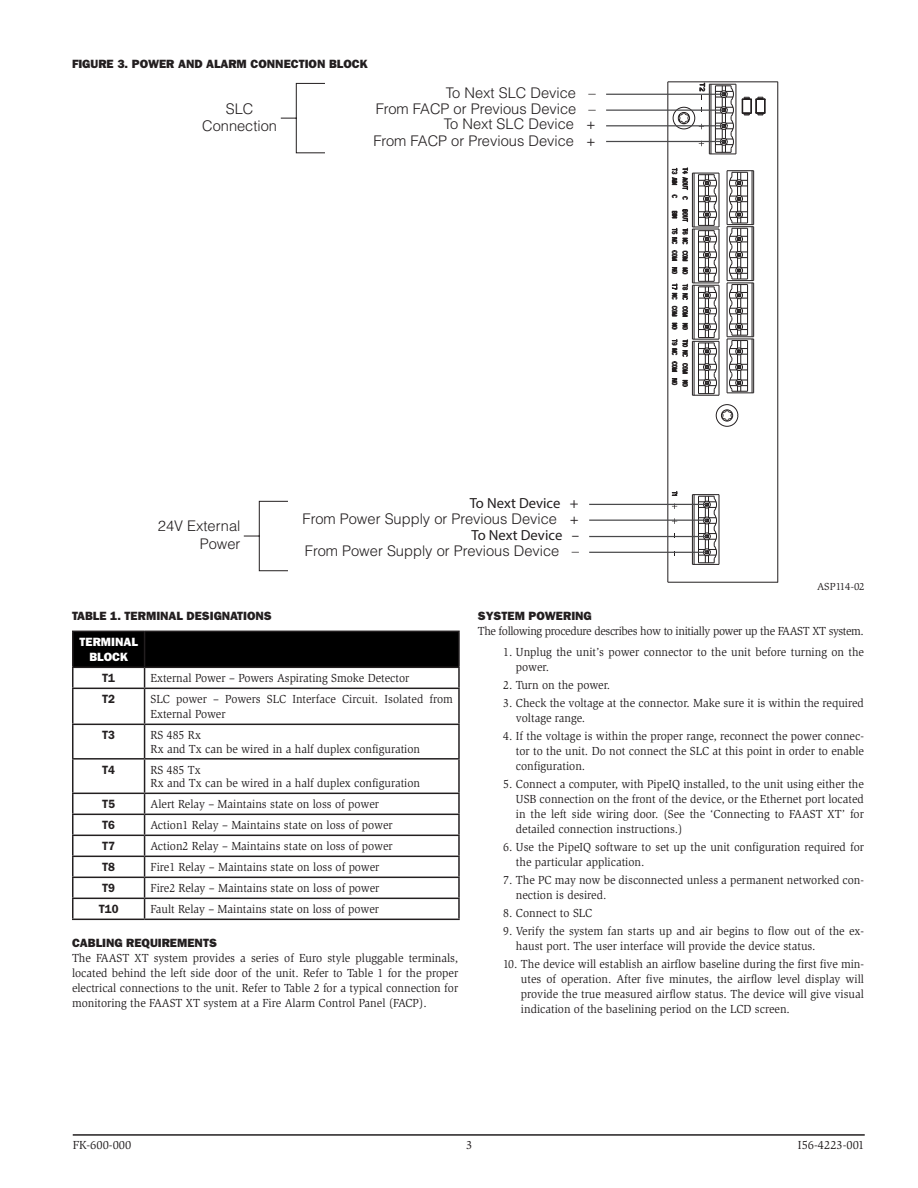
<style>
.page{position:relative;width:918px;height:1188px;background:#fff}
.page>*{position:absolute;margin:0;border:0;box-sizing:border-box;transform-origin:0 0}
.t1{font:300 14.7px/17.5px "Helvetica LT Std";color:#221e1f;text-align:right}
.t2{font:14.7px "Myriad Pro";color:#221e1f}
.t3{font:12px/15px "Slimbach";color:#231f20;scale:.95 1}
.t4{font:800 12px "Franklin Gothic";color:#231f20}
.t5{font:12px "Slimbach";letter-spacing:-.03em;color:#231f20;scale:.95 1}
.t6{font:12px "Slimbach";color:#231f20}
.t7{font:600 12px "Franklin Gothic";color:#231f20;scale:.95 1}
.t8{font:800 12px/15px "Franklin Gothic";color:#fff;text-align:center}
.t9{font:10.5px "Slimbach";color:#231f20}
</style>
<div class="page">
<hr style="left:72px;top:631px;width:73px;height:1px;background:#231f20">
<hr style="left:72px;top:632px;width:2px;height:35px;background:#231f20">
<hr style="left:145px;top:631px;width:315px;height:1px;background:#231f20">
<hr style="left:458px;top:632px;width:2px;height:35px;background:#231f20">
<hr style="left:72px;top:667px;width:73px;height:1px;background:#231f20">
<hr style="left:72px;top:668px;width:2px;height:20px;background:#231f20">
<hr style="left:145px;top:667px;width:315px;height:1px;background:#231f20">
<svg style="left:73px;top:631px;width:386px;height:57px"></svg>
<hr style="left:458px;top:668px;width:2px;height:20px;background:#231f20">
<hr style="left:72px;top:688px;width:73px;height:1px;background:#231f20">
<hr style="left:72px;top:689px;width:2px;height:35px;background:#231f20">
<hr style="left:145px;top:688px;width:315px;height:1px;background:#231f20">
<hr style="left:144px;top:689px;width:1px;height:35px;background:#231f20">
<hr style="left:458px;top:689px;width:2px;height:35px;background:#231f20">
<hr style="left:72px;top:724px;width:73px;height:1px;background:#231f20">
<hr style="left:72px;top:725px;width:2px;height:33px;background:#231f20">
<hr style="left:145px;top:724px;width:315px;height:1px;background:#231f20">
<hr style="left:144px;top:725px;width:1px;height:33px;background:#231f20">
<hr style="left:458px;top:725px;width:2px;height:33px;background:#231f20">
<hr style="left:72px;top:758px;width:73px;height:2px;background:#231f20">
<hr style="left:72px;top:760px;width:2px;height:33px;background:#231f20">
<hr style="left:145px;top:758px;width:315px;height:2px;background:#231f20">
<hr style="left:144px;top:760px;width:1px;height:33px;background:#231f20">
<hr style="left:458px;top:760px;width:2px;height:33px;background:#231f20">
<hr style="left:72px;top:793px;width:73px;height:1px;background:#231f20">
<hr style="left:72px;top:794px;width:2px;height:20px;background:#231f20">
<hr style="left:145px;top:793px;width:315px;height:1px;background:#231f20">
<hr style="left:458px;top:794px;width:2px;height:20px;background:#231f20">
<hr style="left:72px;top:814px;width:73px;height:1px;background:#231f20">
<hr style="left:72px;top:815px;width:2px;height:20px;background:#231f20">
<hr style="left:145px;top:814px;width:315px;height:1px;background:#231f20">
<hr style="left:458px;top:815px;width:2px;height:20px;background:#231f20">
<hr style="left:72px;top:835px;width:73px;height:1px;background:#231f20">
<hr style="left:72px;top:836px;width:2px;height:20px;background:#231f20">
<hr style="left:145px;top:835px;width:315px;height:1px;background:#231f20">
<hr style="left:458px;top:836px;width:2px;height:20px;background:#231f20">
<hr style="left:72px;top:856px;width:73px;height:1px;background:#231f20">
<hr style="left:72px;top:857px;width:2px;height:20px;background:#231f20">
<hr style="left:145px;top:856px;width:315px;height:1px;background:#231f20">
<hr style="left:458px;top:857px;width:2px;height:20px;background:#231f20">
<hr style="left:72px;top:877px;width:73px;height:1px;background:#231f20">
<hr style="left:72px;top:878px;width:2px;height:20px;background:#231f20">
<hr style="left:145px;top:877px;width:315px;height:1px;background:#231f20">
<hr style="left:458px;top:878px;width:2px;height:20px;background:#231f20">
<hr style="left:72px;top:898px;width:73px;height:1px;background:#231f20">
<hr style="left:72px;top:899px;width:2px;height:20px;background:#231f20">
<hr style="left:145px;top:898px;width:315px;height:1px;background:#231f20">
<svg style="left:144px;top:794px;width:1px;height:125px"></svg>
<hr style="left:458px;top:899px;width:2px;height:20px;background:#231f20">
<hr style="left:72px;top:919px;width:73px;height:1px;background:#231f20">
<hr style="left:145px;top:919px;width:315px;height:1px;background:#231f20">
<hr style="left:73px;top:1134px;width:792px;height:2px;background:#231f20">
<svg style="left:752px;top:82px;width:26px;height:477px"></svg>
<svg style="left:667px;top:82px;width:85px;height:501px"></svg>
<hr style="left:606px;top:94px;width:118px;height:1px;background:#49494b">
<hr style="left:606px;top:110px;width:118px;height:1px;background:#49494b">
<hr style="left:606px;top:125px;width:118px;height:1px;background:#49494b">
<hr style="left:606px;top:141px;width:118px;height:1px;background:#49494b">
<svg style="left:280px;top:83px;width:45px;height:71px"></svg>
<hr style="left:589px;top:504px;width:118px;height:1px;background:#49494b">
<hr style="left:589px;top:520px;width:118px;height:1px;background:#49494b">
<hr style="left:589px;top:536px;width:118px;height:1px;background:#49494b">
<hr style="left:589px;top:552px;width:118px;height:1px;background:#49494b">
<svg style="left:243px;top:500px;width:45px;height:72px"></svg>
<p class="t4" style="left:72px;top:56px;width:297px">FIGURE 3. POWER AND ALARM CONNECTION BLOCK</p>
<p class="t1" style="left:202px;top:99px;width:76px;text-align:center">SLC<br>Connection</p>
<p class="t1" style="left:376px;top:85px;width:222px;line-height:15.8px">To Next SLC Device –<br>From FACP or Previous Device –</p>
<p class="t1" style="left:373px;top:131px;width:224px">From FACP or Previous Device +</p>
<p class="t1" style="left:444px;top:115px;width:154px">To Next SLC Device +</p>
<p class="t1" style="left:158px;top:517px;width:84px">24V External<br>Power</p>
<p class="t2" style="left:470px;top:494px;width:110px">To Next Device +</p>
<p class="t1" style="left:303px;top:509px;width:278px">From Power Supply or Previous Device +</p>
<p class="t1" style="left:305px;top:542px;width:276px">From Power Supply or Previous Device –</p>
<p class="t2" style="left:472px;top:526px;width:109px">To Next Device –</p>
<p class="t9" style="left:817px;top:581px;width:49px">ASP114-02</p>
<p class="t4" style="left:72px;top:608px;width:201px">TABLE 1. TERMINAL DESIGNATIONS</p>
<p class="t4" style="left:478px;top:608px;width:115px">SYSTEM POWERING</p>
<p class="t5" style="left:478px;top:624px;width:408px">The following procedure describes how to initially power up the FAAST XT system.</p>
<p class="t3" style="left:516px;top:644px;width:368px;text-indent:-13px">1. Unplug the unit’s power connector to the unit before turning on the power.</p>
<p class="t3" style="left:503px;top:677px;width:114px">2. Turn on the power.</p>
<p class="t3" style="left:516px;top:695px;width:368px;text-indent:-13px">3. Check the voltage at the connector. Make sure it is within the required voltage range.</p>
<p class="t3" style="left:516px;top:728px;width:368px;text-align:justify;text-indent:-13px">4. If the voltage is within the proper range, reconnect the power connec&shy;tor to the unit. Do not connect the SLC at this point in order to enable configuration.</p>
<p class="t3" style="left:516px;top:776px;width:368px;text-align:justify;text-indent:-13px">5. Connect a computer, with PipeIQ installed, to the unit using either the USB connection on the front of the device, or the Ethernet port located in the left side wiring door. (See the ‘Connecting to FAAST XT’ for detailed connection instructions.)</p>
<p class="t3" style="left:516px;top:839px;width:368px;text-indent:-13px">6. Use the PipeIQ software to set up the unit configuration required for the particular application.</p>
<p class="t3" style="left:516px;top:872px;width:368px;text-indent:-13px">7. The PC may now be disconnected unless a permanent networked con&shy;nection is desired.</p>
<p class="t3" style="left:503px;top:905px;width:95px">8. Connect to SLC</p>
<p class="t3" style="left:516px;top:923px;width:368px;text-indent:-13px">9. Verify the system fan starts up and air begins to flow out of the ex&shy;haust port. The user interface will provide the device status.</p>
<p class="t3" style="left:521px;top:956px;width:363px;text-align:justify;text-indent:-18px">10. The device will establish an airflow baseline during the first five min&shy;utes of operation. After five minutes, the airflow level display will provide the true measured airflow status. The device will give visual indication of the baselining period on the LCD screen.</p>
<p class="t8" style="left:79px;top:635px;width:60px">TERMINAL<br>BLOCK</p>
<p class="t7" style="left:102px;top:671px;width:15px">T1</p>
<p class="t3" style="left:151px;top:671px;width:274px">External Power – Powers Aspirating Smoke Detector</p>
<p class="t7" style="left:102px;top:692px;width:15px">T2</p>
<p class="t3" style="left:151px;top:692px;width:320px">SLC power – Powers SLC Interface Circuit. Isolated from<br>External Power</p>
<p class="t7" style="left:102px;top:728px;width:15px">T3</p>
<p class="t3" style="left:151px;top:729px;width:285px;line-height:13.5px">RS 485 Rx<br>Rx and Tx can be wired in a half duplex configuration</p>
<p class="t7" style="left:102px;top:763px;width:15px">T4</p>
<p class="t3" style="left:151px;top:763px;width:285px;line-height:13.5px">RS 485 Tx<br>Rx and Tx can be wired in a half duplex configuration</p>
<p class="t7" style="left:102px;top:797px;width:15px">T5</p>
<p class="t3" style="left:151px;top:797px;width:242px">Alert Relay – Maintains state on loss of power</p>
<p class="t7" style="left:102px;top:818px;width:15px">T6</p>
<p class="t3" style="left:151px;top:818px;width:256px">Action1 Relay – Maintains state on loss of power</p>
<p class="t7" style="left:102px;top:839px;width:15px">T7</p>
<p class="t3" style="left:151px;top:839px;width:256px">Action2 Relay – Maintains state on loss of power</p>
<p class="t7" style="left:102px;top:860px;width:15px">T8</p>
<p class="t3" style="left:151px;top:860px;width:242px">Fire1 Relay – Maintains state on loss of power</p>
<p class="t7" style="left:102px;top:881px;width:15px">T9</p>
<p class="t3" style="left:151px;top:881px;width:242px">Fire2 Relay – Maintains state on loss of power</p>
<p class="t7" style="left:99px;top:902px;width:22px">T10</p>
<p class="t3" style="left:151px;top:902px;width:242px">Fault Relay – Maintains state on loss of power</p>
<p class="t4" style="left:72px;top:936px;width:146px">CABLING REQUIREMENTS</p>
<p class="t3" style="left:72px;top:951px;width:408px;text-align:justify">The FAAST XT system provides a series of Euro style pluggable terminals, located behind the left side door of the unit. Refer to Table 1 for the proper electrical connections to the unit. Refer to Table 2 for a typical connection for monitoring the FAAST XT system at a Fire Alarm Control Panel (FACP).</p>
<p class="t6" style="left:73px;top:1138px;width:60px">FK-600-000</p>
<p class="t6" style="left:466px;top:1138px;width:8px">3</p>
<p class="t6" style="left:798px;top:1138px;width:68px">I56-4223-001</p>
</div>
